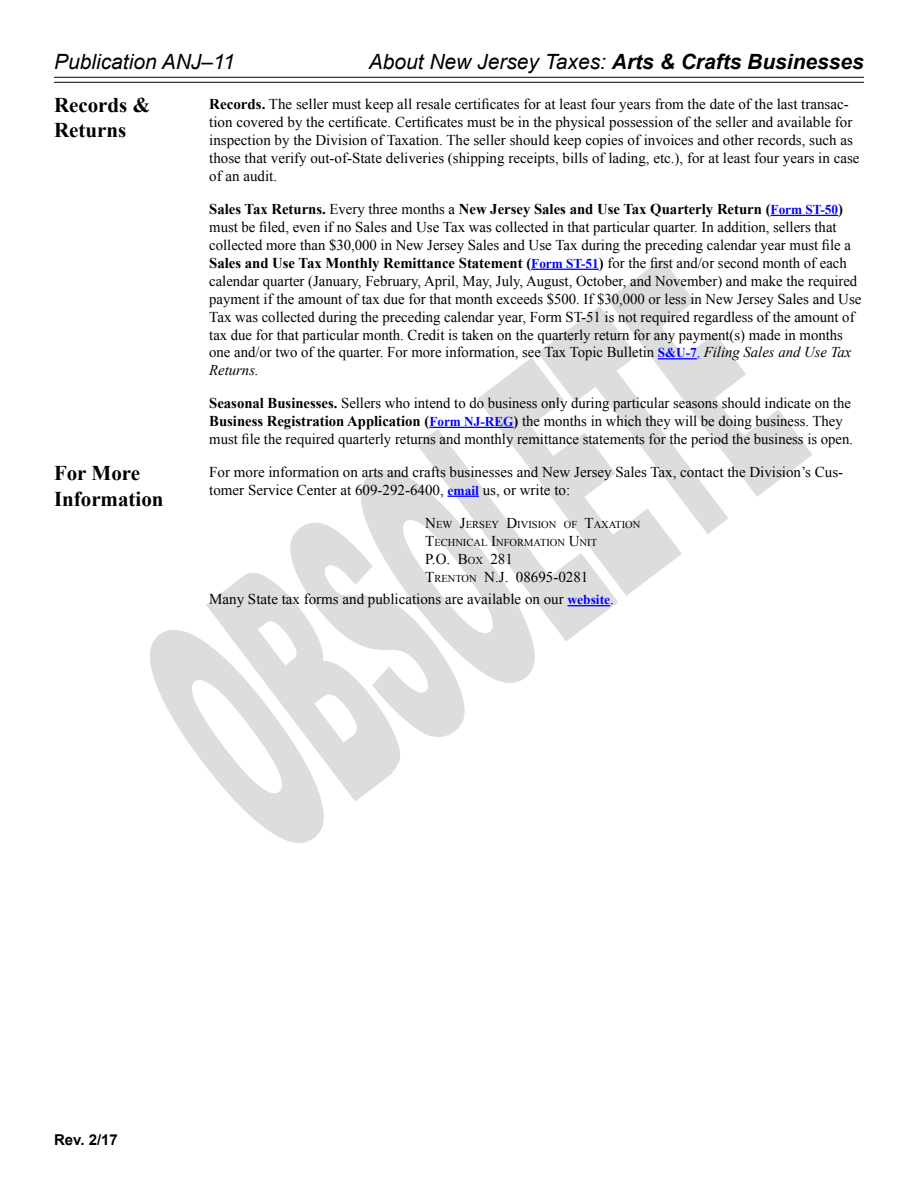
<style>
.page{position:relative;width:918px;height:1188px;background:#fff}
.page>*{position:absolute;margin:0;border:0;box-sizing:border-box;transform-origin:0 0}
.t1{font:italic 700 21px "Arial";color:#000}
.t2{font:700 21px/25.2px "Times New Roman";color:#000}
.t3{font:italic 21px "Arial";color:#000}
.t4{font:15px/17.9px "Times New Roman";color:#000}
.t5{font:15px/18px "Times New Roman";color:#000}
.t6{font:700 15px "Arial";color:#000}
.t7{font:10.5px/18px "Times New Roman";color:#000}
.s1{font-weight:400}
.s2{font-weight:700}
.s3{font-weight:700;font-size:13.5px;color:#00f}
.s4{font-size:13.5px;color:#00f}
.s5{font-style:italic}
.s6{font-size:15px}
.s7{font-size:10.5px}
</style>
<div class="page">
<svg style="left:150px;top:259px;width:662px;height:584px"></svg>
<hr style="left:54px;top:77px;width:810px;height:1px;background:#000">
<hr style="left:54px;top:82px;width:810px;height:1px;background:#000">
<hr style="left:771px;top:215px;width:67px;height:1px;background:#00f">
<hr style="left:531px;top:269px;width:68px;height:1px;background:#00f">
<hr style="left:658px;top:358px;width:39px;height:1px;background:#00f">
<hr style="left:429px;top:427px;width:85px;height:1px;background:#00f">
<hr style="left:448px;top:496px;width:31px;height:1px;background:#00f">
<hr style="left:567px;top:605px;width:43px;height:1px;background:#00f">
<h1 class="t3" style="left:54px;top:48px;width:182px">Publication ANJ–11</h1>
<h1 class="t1" style="left:369px;top:48px;width:497px"><span class="s1">About New Jersey Taxes:</span> Arts &amp; Crafts Businesses</h1>
<h1 class="t2" style="left:54px;top:92px;width:98px">Records &amp;<br>Returns</h1>
<h1 class="t2" style="left:54px;top:460px;width:111px">For More<br>Information</h1>
<p class="t4" style="left:209px;top:95px;width:652px"><span class="s2">Records.</span> The seller must keep all resale certificates for at least four years from the date of the last transac&shy;tion covered by the certificate. Certificates must be in the physical possession of the seller and available for inspection by the Division of Taxation. The seller should keep copies of invoices and other records, such as those that verify out-of-State deliveries (shipping receipts, bills of lading, etc.), for at least four years in case of an audit.</p>
<p class="t4" style="left:209px;top:200px;width:654px"><span class="s2">Sales Tax Returns.</span> Every three months a <span class="s2">New Jersey Sales and Use Tax Quarterly Return (</span><span class="s3">Form ST-50</span><span class="s2">) </span>must be filed, even if no Sales and Use Tax was collected in that particular quarter. In addition, sellers that collected more than $30,000 in New Jersey Sales and Use Tax during the preceding calendar year must file a <span class="s2">Sales and Use Tax Monthly Remittance Statement (</span><span class="s3">Form ST-51</span><span class="s2">)</span> for the first and/or second month of each calendar quarter (January, February, April, May, July, August, October, and November) and make the required payment if the amount of tax due for that month exceeds $500. If $30,000 or less in New Jersey Sales and Use Tax was collected during the preceding calendar year, Form ST-51 is not required regardless of the amount of tax due for that particular month. Credit is taken on the quarterly return for any payment(s) made in months one and/or two of the quarter. For more information, see Tax Topic Bulletin <span class="s3">S&amp;U-7</span><span class="s4">,</span> <span class="s5">Filing Sales and Use Tax Returns.</span></p>
<p class="t4" style="left:209px;top:394px;width:645px"><span class="s2">Seasonal Businesses.</span> Sellers who intend to do business only during particular seasons should indicate on the<br><span class="s2">Business Registration Application (</span><span class="s3">Form NJ-REG</span><span class="s2">)</span> the months in which they will be doing business. They must file the required quarterly returns and monthly remittance statements for the period the business is open.</p>
<p class="t4" style="left:209px;top:463px;width:635px">For more information on arts and crafts businesses and New Jersey Sales Tax, contact the Division’s Cus&shy;tomer Service Center at 609-292-6400, <span class="s3">email</span> us, or write to:</p>
<p class="t7" style="left:425px;top:515px;width:217px"><span class="s6">N</span>EW <span class="s6">J</span>ERSEY <span class="s6">D</span>IVISION OF <span class="s6">T</span>AXATION<br><span class="s6">T</span>ECHNICAL <span class="s6">I</span>NFORMATION <span class="s6">U</span>NIT</p>
<p class="t5" style="left:425px;top:550px;width:165px">P.O. B<span class="s7">OX</span> 281<br>T<span class="s7">RENTON</span> N.J. 08695-0281</p>
<p class="t4" style="left:209px;top:590px;width:406px">Many State tax forms and publications are available on our <span class="s3">website</span>.</p>
<p class="t6" style="left:54px;top:1130px;width:65px">Rev. 2/17</p>
</div>
